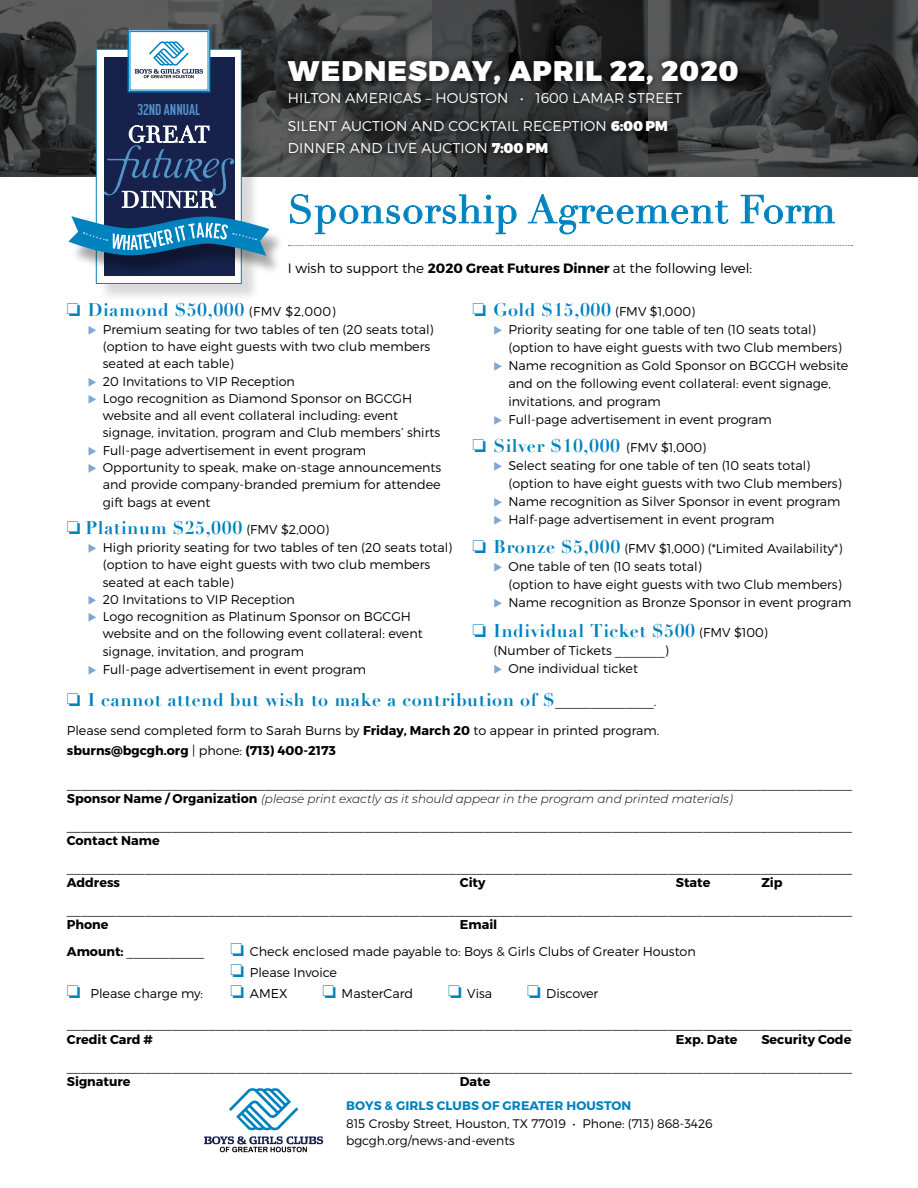
<style>
.page{position:relative;width:918px;height:1188px;background:#fff}
.page>*{position:absolute;margin:0;border:0;box-sizing:border-box;transform-origin:0 0}
.t1{font:38.85px "Didot";letter-spacing:.02em;color:#0082bf}
.t2{font:900 28.35px "Montserrat";letter-spacing:.04em;color:#fff}
.t3{font:700 18px "Didot";letter-spacing:.03em;color:#0082bf}
.t4{font:700 15.75px "Korolev Compressed";color:#5394c9}
.t5{font:300 14.1px "Montserrat";letter-spacing:.01em;color:#fff}
.t6{font:300 13.5px "Montserrat";color:#000}
.t7{font:300 12.75px/17.2px "Montserrat";color:#000;text-align:right}
.t8{font:700 12.75px "Montserrat";color:#000}
.t9{font:300 12.45px "Montserrat";color:#000}
.t10{font:700 12.45px "Montserrat";letter-spacing:.01em;color:#0082bf}
.t11{font:italic 300 12px "Montserrat";color:#000}
.s1{font-weight:900}
.s2{font-weight:700}
.s3{font-family:"Montserrat";font-weight:300;font-size:12.75px;color:#000}
.s4{color:#7da8d4}
.s5{color:#0082bf}
.s6{font-family:"Didot";font-weight:700;font-size:18px;color:#0082bf}
.s7{font-weight:300}
.s8{font-weight:700;font-style:normal;font-size:12.75px}
</style>
<div class="page">
<svg style="left:0;top:0;width:918px;height:177px;background:#393a3b"></svg>
<div style="left:281px;top:53px;width:464px;height:108px;background:#000;opacity:.75"></div>
<div style="left:98px;top:51px;width:162px;height:251px;background:#000;opacity:.15"></div>
<div style="left:96px;top:49px;width:146px;height:235px;background:#fff;border:1px solid #0082bf"></div>
<div style="left:104px;top:57px;width:130px;height:219px;background:#16224c"></div>
<svg style="left:127px;top:29px;width:84px;height:64px"></svg>
<div style="left:70px;top:221px;width:215px;height:55px;background:#000;opacity:.35"></div>
<svg style="left:68px;top:216px;width:201px;height:40px"></svg>
<svg style="left:103px;top:125px;width:132px;height:85px"></svg>
<svg style="left:290px;top:194px;width:227px;height:41px"></svg>
<svg style="left:527px;top:194px;width:202px;height:41px"></svg>
<svg style="left:740px;top:194px;width:95px;height:30px"></svg>
<svg style="left:289px;top:245px;width:564px;height:1px"></svg>
<svg style="left:229px;top:1088px;width:69px;height:42px"></svg>
<svg style="left:204px;top:1136px;width:119px;height:16px"></svg>
<p class="t4" style="left:138px;top:101px;width:64px">32ND ANNUAL</p>
<p class="t2" style="left:288px;top:54px;width:452px">WEDNESDAY, APRIL 22, 2020</p>
<p class="t5" style="left:288px;top:90px;width:396px">HILTON AMERICAS – HOUSTON • 1600 LAMAR STREET</p>
<p class="t5" style="left:288px;top:118px;width:382px">SILENT AUCTION AND COCKTAIL RECEPTION <span class="s1">6:00 PM</span></p>
<p class="t5" style="left:288px;top:140px;width:262px">DINNER AND LIVE AUCTION <span class="s1">7:00 PM</span></p>
<p class="t1" style="left:288px;top:186px;width:549px">Sponsorship Agreement Form</p>
<p class="t6" style="left:288px;top:260px;width:466px">I wish to support the <span class="s2">2020 Great Futures Dinner</span> at the following level:</p>
<p class="t3" style="left:67px;top:298px;width:270px">❏ Diamond $50,000 <span class="s3">(FMV $2,000)</span></p>
<p class="t7" style="left:88px;top:321px;width:347px"><span class="s4">◆</span> Premium seating for two tables of ten (20 seats total) (option to have eight guests with two club members</p>
<p class="t7" style="left:103px;top:355px;width:132px">seated at each table)</p>
<p class="t7" style="left:88px;top:372px;width:209px"><span class="s4">◆</span> 20 Invitations to VIP Reception</p>
<p class="t7" style="left:88px;top:390px;width:326px"><span class="s4">◆</span> Logo recognition as Diamond Sponsor on BGCGH</p>
<p class="t7" style="left:103px;top:407px;width:297px">website and all event collateral including: event</p>
<p class="t7" style="left:103px;top:424px;width:339px">signage, invitation, program and Club members’ shirts</p>
<p class="t7" style="left:88px;top:441px;width:280px"><span class="s4">◆</span> Full-page advertisement in event program</p>
<p class="t7" style="left:88px;top:459px;width:355px"><span class="s4">◆</span> Opportunity to speak, make on-stage announcements</p>
<p class="t7" style="left:103px;top:476px;width:339px">and provide company-branded premium for attendee</p>
<p class="t7" style="left:103px;top:494px;width:109px">gift bags at event</p>
<p class="t3" style="left:67px;top:517px;width:264px">❏ Platinum $25,000 <span class="s3">(FMV $2,000)</span></p>
<p class="t7" style="left:88px;top:539px;width:366px;text-align:center"><span class="s4">◆</span> High priority seating for two tables of ten (20 seats total) (option to have eight guests with two club members</p>
<p class="t7" style="left:103px;top:573px;width:132px">seated at each table)</p>
<p class="t7" style="left:88px;top:591px;width:209px"><span class="s4">◆</span> 20 Invitations to VIP Reception</p>
<p class="t7" style="left:88px;top:608px;width:325px"><span class="s4">◆</span> Logo recognition as Platinum Sponsor on BGCGH</p>
<p class="t7" style="left:103px;top:625px;width:321px">website and on the following event collateral: event</p>
<p class="t7" style="left:103px;top:642px;width:203px">signage, invitation, and program</p>
<p class="t7" style="left:88px;top:660px;width:280px"><span class="s4">◆</span> Full-page advertisement in event program</p>
<p class="t3" style="left:472px;top:298px;width:224px">❏ Gold $15,000 <span class="s3">(FMV $1,000)</span></p>
<p class="t7" style="left:494px;top:321px;width:324px"><span class="s4">◆</span> Priority seating for one table of ten (10 seats total)</p>
<p class="t7" style="left:509px;top:339px;width:335px">(option to have eight guests with two Club members)</p>
<p class="t7" style="left:494px;top:357px;width:356px"><span class="s4">◆</span> Name recognition as Gold Sponsor on BGCGH website</p>
<p class="t7" style="left:509px;top:375px;width:324px">and on the following event collateral: event signage,</p>
<p class="t7" style="left:509px;top:393px;width:154px">invitations, and program</p>
<p class="t7" style="left:494px;top:411px;width:280px"><span class="s4">◆</span> Full-page advertisement in event program</p>
<p class="t3" style="left:472px;top:435px;width:235px">❏ Silver $10,000 <span class="s3">(FMV $1,000)</span></p>
<p class="t7" style="left:494px;top:457px;width:318px"><span class="s4">◆</span> Select seating for one table of ten (10 seats total)</p>
<p class="t7" style="left:509px;top:475px;width:335px">(option to have eight guests with two Club members)</p>
<p class="t7" style="left:494px;top:493px;width:348px"><span class="s4">◆</span> Name recognition as Silver Sponsor in event program</p>
<p class="t7" style="left:494px;top:511px;width:282px"><span class="s4">◆</span> Half-page advertisement in event program</p>
<p class="t7" style="left:472px;top:540px;width:371px"><span class="s5">❏</span> <span class="s6">Bronze $5,000</span> (FMV $1,000) (*Limited Availability*)</p>
<p class="t7" style="left:494px;top:558px;width:210px"><span class="s4">◆</span> One table of ten (10 seats total)</p>
<p class="t7" style="left:509px;top:576px;width:335px">(option to have eight guests with two Club members)</p>
<p class="t7" style="left:494px;top:594px;width:359px"><span class="s4">◆</span> Name recognition as Bronze Sponsor in event program</p>
<p class="t3" style="left:472px;top:619px;width:297px">❏ Individual Ticket $500 <span class="s3">(FMV $100)</span></p>
<p class="t7" style="left:493px;top:642px;width:177px">(Number of Tickets _______)</p>
<p class="t7" style="left:494px;top:660px;width:146px"><span class="s4">◆</span> One individual ticket</p>
<p class="t3" style="left:67px;top:688px;width:591px">❏ I cannot attend but wish to make a contribution of $<span class="s3">______________.</span></p>
<p class="t7" style="left:67px;top:722px;width:594px">Please send completed form to Sarah Burns by <span class="s2">Friday, March 20</span> to appear in printed program.</p>
<p class="t8" style="left:67px;top:742px;width:270px">sburns@bgcgh.org <span class="s7">| phone:</span> (713) 400-2173</p>
<p class="t7" style="left:67px;top:774px;width:787px">_______________________________________________________________________________________________________________</p>
<p class="t11" style="left:67px;top:790px;width:667px"><span class="s8">Sponsor Name / Organization</span> (please print exactly as it should appear in the program and printed materials)</p>
<p class="t7" style="left:67px;top:816px;width:787px">_______________________________________________________________________________________________________________</p>
<p class="t8" style="left:67px;top:832px;width:94px">Contact Name</p>
<p class="t7" style="left:67px;top:858px;width:787px">_______________________________________________________________________________________________________________</p>
<p class="t8" style="left:67px;top:874px;width:55px">Address</p>
<p class="t8" style="left:460px;top:874px;width:27px">City</p>
<p class="t8" style="left:676px;top:874px;width:36px">State</p>
<p class="t8" style="left:761px;top:874px;width:23px">Zip</p>
<p class="t7" style="left:67px;top:900px;width:787px">_______________________________________________________________________________________________________________</p>
<p class="t8" style="left:67px;top:916px;width:43px">Phone</p>
<p class="t8" style="left:460px;top:916px;width:39px">Email</p>
<p class="t7" style="left:67px;top:942px;width:139px"><span class="s2">Amount:</span> ___________</p>
<p class="t7" style="left:230px;top:942px;width:467px"><span class="s5">❏</span> Check enclosed made payable to: Boys &amp; Girls Clubs of Greater Houston</p>
<p class="t7" style="left:230px;top:963px;width:108px"><span class="s5">❏</span> Please Invoice</p>
<p class="t7" style="left:67px;top:984px;width:138px"><span class="s5">❏</span> Please charge my:</p>
<p class="t7" style="left:230px;top:984px;width:59px"><span class="s5">❏</span> AMEX</p>
<p class="t7" style="left:322px;top:984px;width:92px"><span class="s5">❏</span> MasterCard</p>
<p class="t7" style="left:448px;top:984px;width:46px"><span class="s5">❏</span> Visa</p>
<p class="t7" style="left:527px;top:984px;width:73px"><span class="s5">❏</span> Discover</p>
<p class="t7" style="left:67px;top:1014px;width:787px">_______________________________________________________________________________________________________________</p>
<p class="t8" style="left:67px;top:1032px;width:88px">Credit Card #</p>
<p class="t8" style="left:676px;top:1032px;width:63px">Exp. Date</p>
<p class="t8" style="left:761px;top:1032px;width:92px">Security Code</p>
<p class="t7" style="left:67px;top:1058px;width:787px">_______________________________________________________________________________________________________________</p>
<p class="t8" style="left:67px;top:1074px;width:65px">Signature</p>
<p class="t8" style="left:460px;top:1074px;width:32px">Date</p>
<p class="t10" style="left:346px;top:1098px;width:287px">BOYS &amp; GIRLS CLUBS OF GREATER HOUSTON</p>
<p class="t9" style="left:346px;top:1116px;width:368px">815 Crosby Street, Houston, TX 77019 • Phone: (713) 868-3426</p>
<p class="t9" style="left:346px;top:1133px;width:170px">bgcgh.org/news-and-events</p>
</div>
